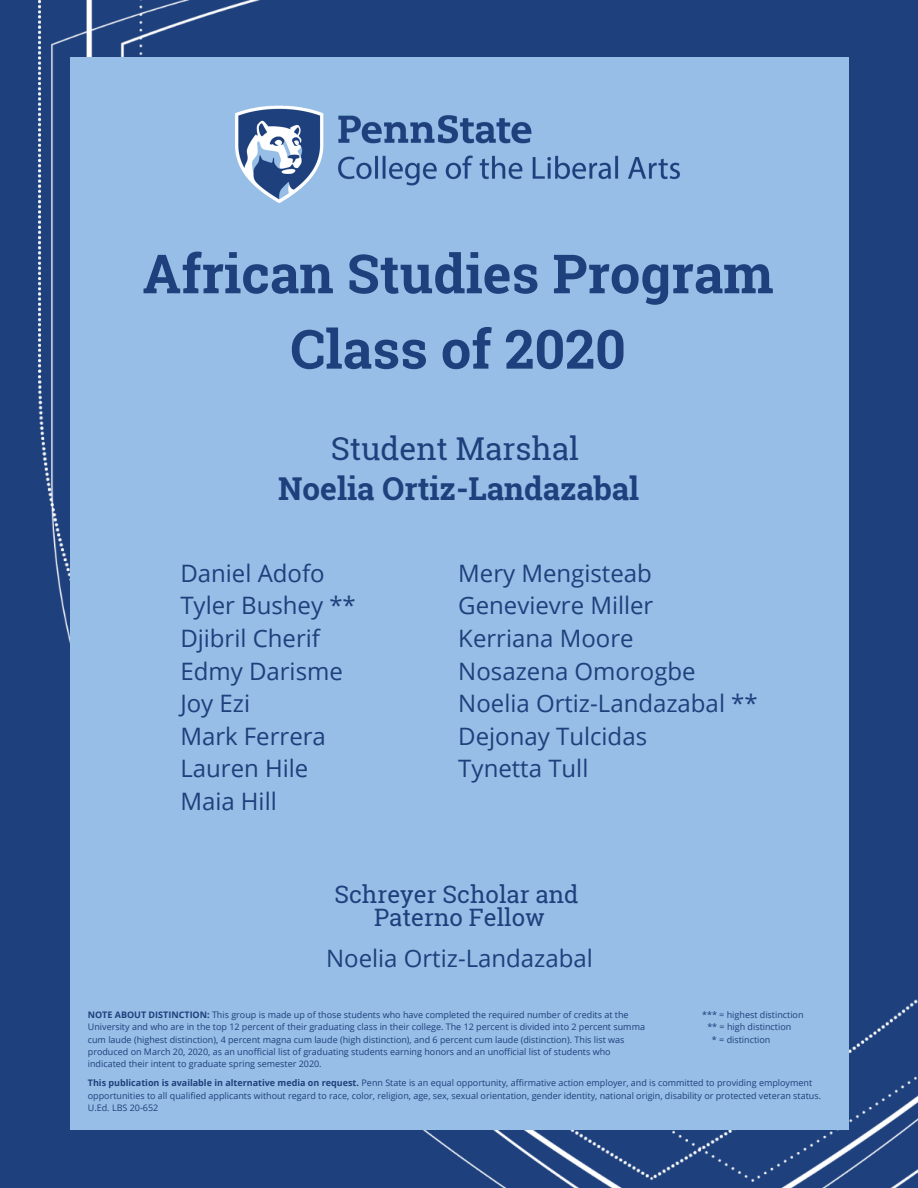
<style>
.page{position:relative;width:918px;height:1188px;background:#1e407c}
.page>*{position:absolute;margin:0;border:0;box-sizing:border-box;transform-origin:0 0}
.t1{font:700 54px/75.3px "Roboto Slab";color:#1e407c;text-align:center}
.t2{font:700 31.5px "Roboto Slab";color:#1e407c}
.t3{font:31.5px "Roboto Slab";color:#1e407c}
.t4{font:24px/32.7px "Open Sans";color:#1e407c}
.t5{font:24px/23.7px "Roboto Slab";color:#1e407c;text-align:center}
.t6{font:9px/12.3px "Open Sans";color:#1e407c}
.s1{font-weight:700}
</style>
<div class="page">
<img style="left:39px;top:0;width:879px;height:1188px">
<div style="left:70px;top:57px;width:779px;height:1073px;background:#96bee6"></div>
<img style="left:235px;top:105px;width:445px;height:98px">
<h1 class="t1" style="left:142px;top:235px;width:633px">African Studies Program<br>Class of 2020</h1>
<h2 class="t3" style="left:331px;top:427px;width:250px">Student Marshal</h2>
<h2 class="t2" style="left:278px;top:467px;width:363px">Noelia Ortiz-Landazabal</h2>
<h3 class="t4" style="left:180px;top:556px;width:177px">Daniel Adofo<br>Tyler Bushey **<br>Djibril Cherif<br>Edmy Darisme<br>Joy Ezi<br>Mark Ferrera<br>Lauren Hile<br>Maia Hill</h3>
<h3 class="t4" style="left:458px;top:556px;width:301px">Mery Mengisteab<br>Genevievre Miller<br>Kerriana Moore<br>Nosazena Omorogbe<br>Noelia Ortiz-Landazabal **<br>Dejonay Tulcidas<br>Tynetta Tull</h3>
<h3 class="t5" style="left:334px;top:881px;width:246px">Schreyer Scholar and<br>Paterno Fellow</h3>
<h3 class="t4" style="left:326px;top:941px;width:268px">Noelia Ortiz-Landazabal</h3>
<p class="t6" style="left:88px;top:1008px;width:559px"><span class="s1">NOTE ABOUT DISTINCTION:</span> This group is made up of those students who have completed the required number of credits at the University and who are in the top 12 percent of their graduating class in their college. The 12 percent is divided into 2 percent summa cum laude (highest distinction), 4 percent magna cum laude (high distinction), and 6 percent cum laude (distinction). This list was produced on March 20, 2020, as an unofficial list of graduating students earning honors and an unofficial list of students who indicated their intent to graduate spring semester 2020.</p>
<p class="t6" style="left:702px;top:1008px;width:103px">*** = highest distinction</p>
<p class="t6" style="left:707px;top:1021px;width:85px">** = high distinction</p>
<p class="t6" style="left:712px;top:1033px;width:60px">* = distinction</p>
<p class="t6" style="left:88px;top:1077px;width:735px"><span class="s1">This publication is available in alternative media on request.</span> Penn State is an equal opportunity, affirmative action employer, and is committed to providing employment opportunities to all qualified applicants without regard to race, color, religion, age, sex, sexual orientation, gender identity, national origin, disability or protected veteran status.<br>U.Ed. LBS 20-652</p>
</div>
